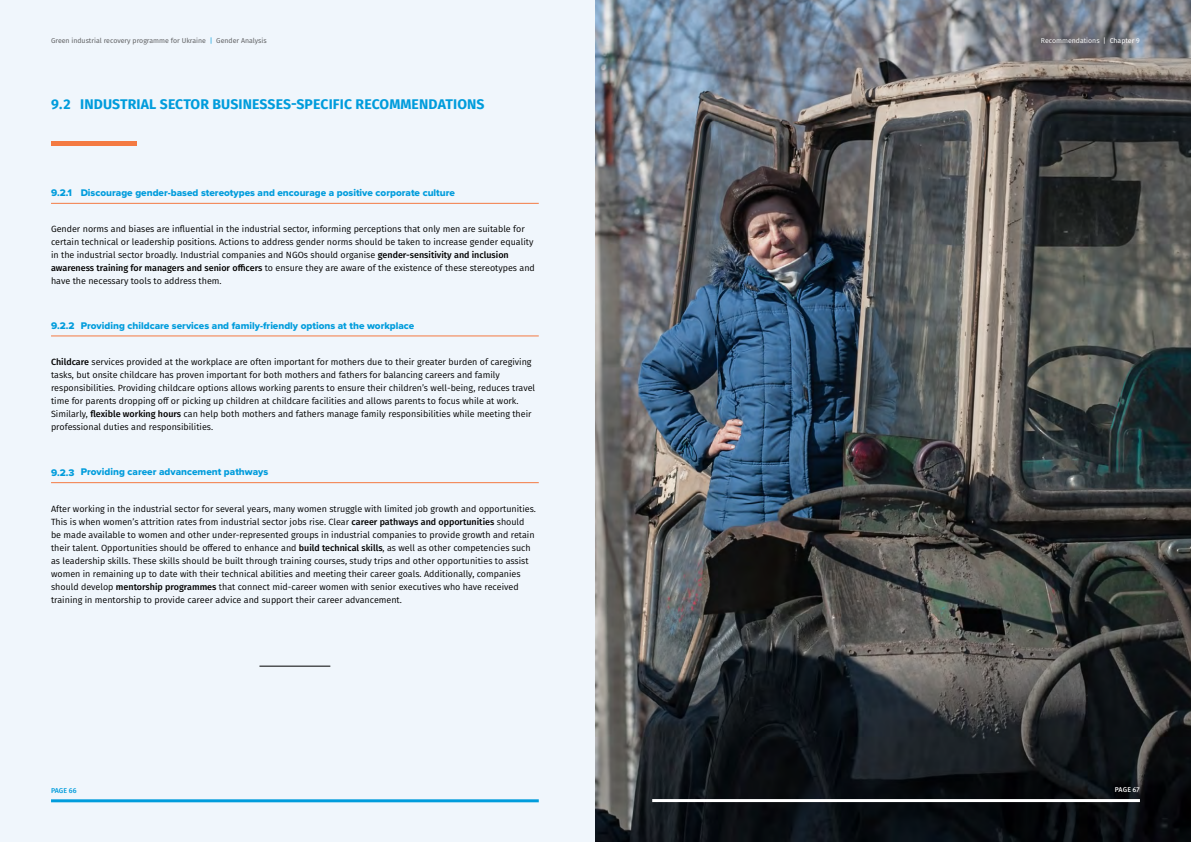
<style>
.page{position:relative;width:1191px;height:842px;background:#f0f6fc}
.page>*{position:absolute;margin:0;border:0;box-sizing:border-box;transform-origin:0 0}
.t1{font:700 14px "Fira Sans";letter-spacing:.01em;color:#009cdc}
.t2{font:10px "Proxima Nova Extrabld";color:#009cdc}
.t3{font:9px/13px "Fira Sans";color:#000}
.t4{font:7px "Fira Sans";color:#636466}
.t5{font:7px "Fira Sans";color:#fff}
.t6{font:500 7px "Fira Sans";color:#009cdc}
.t7{font:500 7px "Meta Pro";letter-spacing:-.01em;color:#fff}
.s1{color:#009cdc}
.s2{font-weight:500}
.s3{font-style:inherit}
</style>
<div class="page">
<hr style="left:51px;top:799px;width:488px;height:3px;background:#009cdc">
<img style="left:595px;top:0;width:596px;height:842px">
<hr style="left:51px;top:142px;width:85px;height:4px;background:#f47a42">
<hr style="left:51px;top:203px;width:488px;height:1px;background:#f47a42">
<hr style="left:51px;top:336px;width:488px;height:1px;background:#f47a42">
<hr style="left:51px;top:482px;width:488px;height:1px;background:#f47a42">
<hr style="left:259px;top:666px;width:71px;height:1px;background:#000">
<hr style="left:652px;top:799px;width:488px;height:3px;background:#fff">
<p class="t4" style="left:51px;top:36px;width:217px">Green industrial recovery programme for Ukraine <span class="s1">|</span> Gender Analysis</p>
<h1 class="t1" style="left:51px;top:93px;width:435px">9.2 INDUSTRIAL SECTOR BUSINESSES-SPECIFIC RECOMMENDATIONS</h1>
<p class="t2" style="left:51px;top:185px;width:405px">9.2.1 Discourage gender-based stereotypes and encourage a positive corporate culture</p>
<p class="t3" style="left:51px;top:223px;width:485px">Gender norms and biases are influential in the industrial sector, informing perceptions that only men are suitable for certain technical or leadership positions. Actions to address gender norms should be taken to increase gender equality in the industrial sector broadly. Industrial companies and NGOs should organise <span class="s2">gender-sensitivity and inclusion awareness training for managers and senior officers</span> to ensure they are aware of the existence of these stereotypes and have the necessary tools to address them.</p>
<p class="t2" style="left:51px;top:318px;width:365px">9.2.2 Providing childcare services and family-friendly options at the workplace</p>
<p class="t3" style="left:51px;top:355px;width:486px"><span class="s2">Childcare</span> services provided at the workplace are often important for mothers due to their greater burden of caregiving tasks, but onsite childcare has proven important for both mothers and fathers for balancing careers and family responsibilities. Providing childcare options allows working parents to ensure their children’s well-being, reduces travel time for parents dropping off or picking up children at childcare facilities and allows parents to focus while at work.<br>Similarly, <span class="s2">flexible working hours</span> can help both mothers and fathers manage family responsibilities while meeting their professional duties and responsibilities.</p>
<p class="t2" style="left:51px;top:465px;width:219px">9.2.3 Providing career advancement pathways</p>
<p class="t3" style="left:51px;top:502px;width:486px">After working in the industrial sector for several years, many women struggle with limited job growth and opportunities.<br>This is when women’s attrition rates from industrial sector jobs rise. Clear <span class="s2">career pathways and opportunities</span> should be made available to women and other under-represented groups in industrial companies to provide growth and retain their talent. Opportunities should be offered to enhance and <span class="s2">build technical skills</span>, as well as other competencies such as leadership skills. These skills should be built through training courses, study trips and other opportunities to assist women in remaining up to date with their technical abilities and meeting their career goals. Additionally, companies should develop <span class="s2">mentorship programmes</span> that connect mid-career women with senior executives who have received training in mentorship to provide career advice and support their career advancement.</p>
<p class="t6" style="left:51px;top:785px;width:27px">PAGE 66</p>
<p class="t5" style="left:1041px;top:36px;width:100px">Recommendations <span class="s3">| Chapter 9</span></p>
<p class="t7" style="left:1114px;top:785px;width:27px">PAGE 67</p>
</div>
